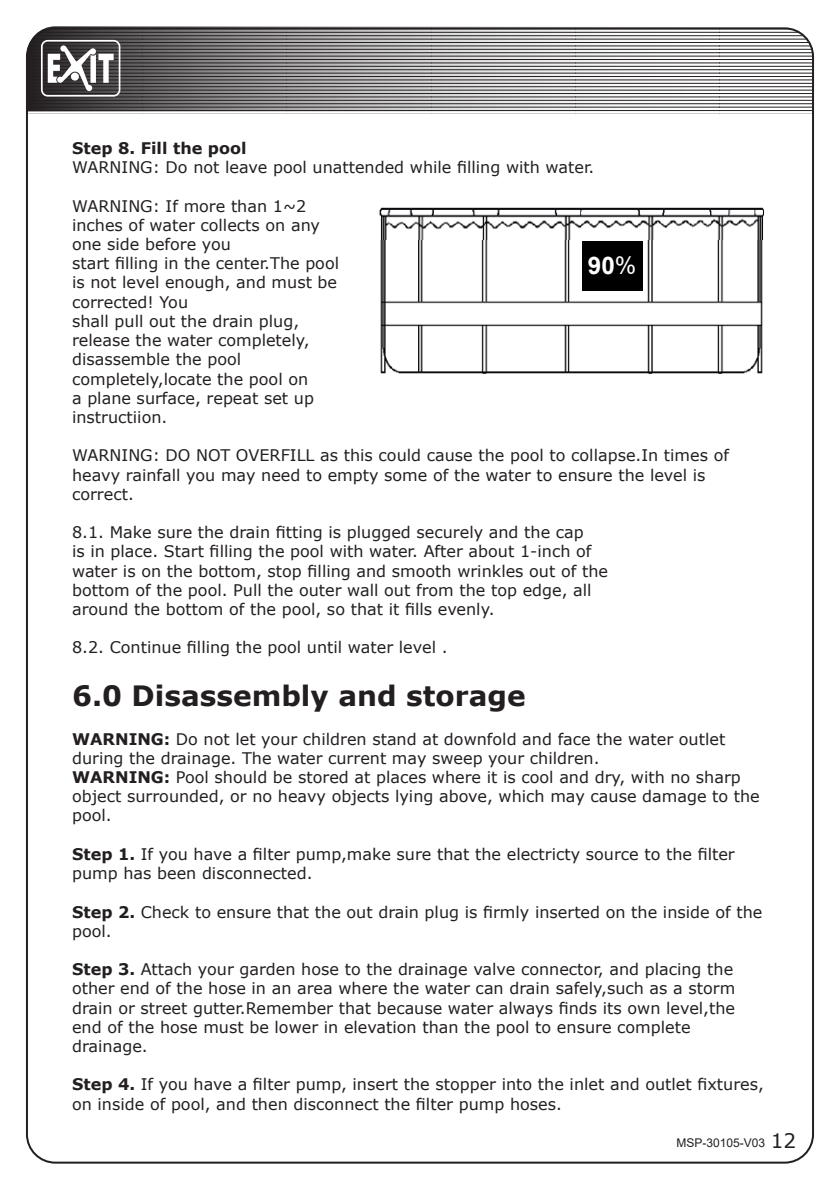
<style>
.page{position:relative;width:840px;height:1191px;background:#fff}
.page>*{position:absolute;margin:0;border:0;box-sizing:border-box;transform-origin:0 0}
.t1{font:700 28px "Verdana";color:#231f20}
.t2{font:700 24.2px "Arial";color:#fff}
.t3{font:16px/19.2px "Verdana";color:#231f20}
.t4{font:700 16px "Verdana";color:#231f20}
.t5{font:12px "Arial";color:#231f20}
.s1{font-weight:700}
.s2{font-weight:400}
.s3{font-family:"Verdana";font-size:20px}
</style>
<div class="page">
<svg style="left:29px;top:111px;width:691px;height:1px"></svg>
<svg style="left:29px;top:26px;width:783px;height:85px"></svg>
<svg style="left:41px;top:40px;width:79px;height:57px"></svg>
<img style="left:379px;top:207px;width:384px;height:166px">
<div style="left:581px;top:241px;width:61px;height:49px;background:#000001"></div>
<p class="t4" style="left:72px;top:137px;width:176px">Step 8. Fill the pool</p>
<p class="t3" style="left:72px;top:158px;width:523px">WARNING: Do not leave pool unattended while filling with water.</p>
<p class="t3" style="left:72px;top:196px;width:268px">WARNING: If more than 1~2 inches of water collects on any one side before you<br>start filling in the center.The pool is not level enough, and must be corrected! You<br>shall pull out the drain plug, release the water completely, disassemble the pool completely,locate the pool on<br>a plane surface, repeat set up instructiion.</p>
<p class="t3" style="left:72px;top:446px;width:658px">WARNING: DO NOT OVERFILL as this could cause the pool to collapse.In times of heavy rainfall you may need to empty some of the water to ensure the level is correct.</p>
<p class="t3" style="left:72px;top:522px;width:537px">8.1. Make sure the drain fitting is plugged securely and the cap<br>is in place. Start filling the pool with water. After about 1-inch of water is on the bottom, stop filling and smooth wrinkles out of the bottom of the pool. Pull the outer wall out from the top edge, all around the bottom of the pool, so that it fills evenly.</p>
<p class="t3" style="left:72px;top:638px;width:377px">8.2. Continue filling the pool until water level .</p>
<h1 class="t1" style="left:72px;top:676px;width:455px">6.0 Disassembly and storage</h1>
<p class="t3" style="left:72px;top:729px;width:689px"><span class="s1">WARNING:</span> Do not let your children stand at downfold and face the water outlet during the drainage. The water current may sweep your children.<br><span class="s1">WARNING:</span> Pool should be stored at places where it is cool and dry, with no sharp object surrounded, or no heavy objects lying above, which may cause damage to the pool.</p>
<p class="t3" style="left:72px;top:844px;width:663px"><span class="s1">Step 1.</span> If you have a filter pump,make sure that the electricty source to the filter pump has been disconnected.</p>
<p class="t3" style="left:72px;top:902px;width:691px"><span class="s1">Step 2.</span> Check to ensure that the out drain plug is firmly inserted on the inside of the pool.</p>
<p class="t3" style="left:72px;top:959px;width:664px"><span class="s1">Step 3.</span> Attach your garden hose to the drainage valve connector, and placing the other end of the hose in an area where the water can drain safely,such as a storm drain or street gutter.Remember that because water always finds its own level,the end of the hose must be lower in elevation than the pool to ensure complete drainage.</p>
<p class="t3" style="left:72px;top:1074px;width:693px"><span class="s1">Step 4.</span> If you have a filter pump, insert the stopper into the inlet and outlet fixtures, on inside of pool, and then disconnect the filter pump hoses.</p>
<h2 class="t2" style="left:587px;top:249px;width:50px">90<span class="s2">%</span></h2>
<p class="t5" style="left:676px;top:1134px;width:121px">MSP-30105-V03 <span class="s3">12</span></p>
</div>
